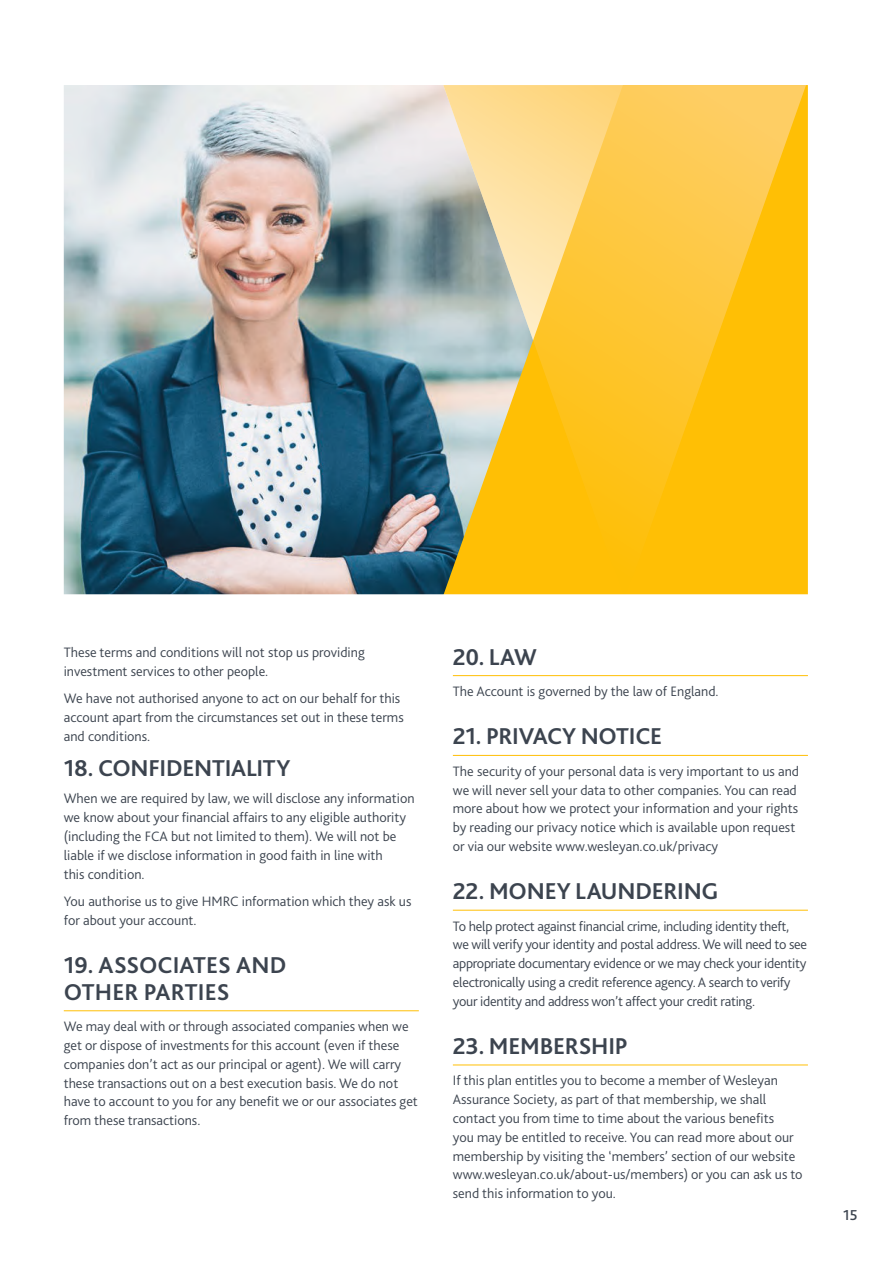
<style>
.page{position:relative;width:893px;height:1263px;background:#fff}
.page>*{position:absolute;margin:0;border:0;box-sizing:border-box;transform-origin:0 0}
.t1{font:700 24px/27px "Bliss 2";letter-spacing:-.01em;color:#3c444f}
.t2{font:500 15px "Bliss 2";color:#3c444f}
.t3{font:300 14.25px/18.8px "Bliss 2";color:#3c444f}
.t4{font:300 14.25px/18.8px "Bliss 2";letter-spacing:-.02em;color:#3c444f}
</style>
<div class="page">
<hr style="left:64px;top:1010px;width:355px;height:1px;background:#ffbf05">
<hr style="left:453px;top:675px;width:355px;height:1px;background:#ffbf05">
<hr style="left:453px;top:755px;width:355px;height:1px;background:#ffbf05">
<hr style="left:453px;top:910px;width:355px;height:1px;background:#ffbf05">
<hr style="left:453px;top:1064px;width:355px;height:1px;background:#ffbf05">
<img style="left:63px;top:85px;width:745px;height:510px">
<p class="t3" style="left:64px;top:643px;width:302px">These terms and conditions will not stop us providing investment services to other people.</p>
<p class="t3" style="left:64px;top:689px;width:342px">We have not authorised anyone to act on our behalf for this account apart from the circumstances set out in these terms and conditions.</p>
<h1 class="t1" style="left:64px;top:755px;width:228px">18. CONFIDENTIALITY</h1>
<p class="t3" style="left:64px;top:789px;width:352px">When we are required by law, we will disclose any information we know about your financial affairs to any eligible authority (including the FCA but not limited to them). We will not be liable if we disclose information in good faith in line with<br>this condition.</p>
<p class="t3" style="left:64px;top:892px;width:349px">You authorise us to give HMRC information which they ask us for about your account.</p>
<h1 class="t1" style="left:64px;top:951px;width:224px">19. ASSOCIATES AND<br>OTHER PARTIES</h1>
<p class="t3" style="left:64px;top:1017px;width:356px">We may deal with or through associated companies when we get or dispose of investments for this account (even if these companies don’t act as our principal or agent). We will carry these transactions out on a best execution basis. We do not have to account to you for any benefit we or our associates get from these transactions.</p>
<h1 class="t1" style="left:453px;top:643px;width:85px">20. LAW</h1>
<p class="t3" style="left:453px;top:682px;width:267px">The Account is governed by the law of England.</p>
<h1 class="t1" style="left:453px;top:723px;width:211px">21. PRIVACY NOTICE</h1>
<p class="t3" style="left:453px;top:762px;width:348px">The security of your personal data is very important to us and we will never sell your data to other companies. You can read more about how we protect your information and your rights by reading our privacy notice which is available upon request or via our website www.wesleyan.co.uk/privacy</p>
<h1 class="t1" style="left:453px;top:878px;width:267px">22. MONEY LAUNDERING</h1>
<p class="t4" style="left:453px;top:916px;width:356px">To help protect against financial crime, including identity theft, we will verify your identity and postal address. We will need to see appropriate documentary evidence or we may check your identity electronically using a credit reference agency. A search to verify your identity and address won’t affect your credit rating.</p>
<h1 class="t1" style="left:453px;top:1032px;width:177px">23. MEMBERSHIP</h1>
<p class="t3" style="left:453px;top:1071px;width:351px">If this plan entitles you to become a member of Wesleyan Assurance Society, as part of that membership, we shall contact you from time to time about the various benefits<br>you may be entitled to receive. You can read more about our membership by visiting the ‘members’ section of our website www.wesleyan.co.uk/about-us/members) or you can ask us to send this information to you.</p>
<p class="t2" style="left:843px;top:1206px;width:16px">15</p>
</div>
